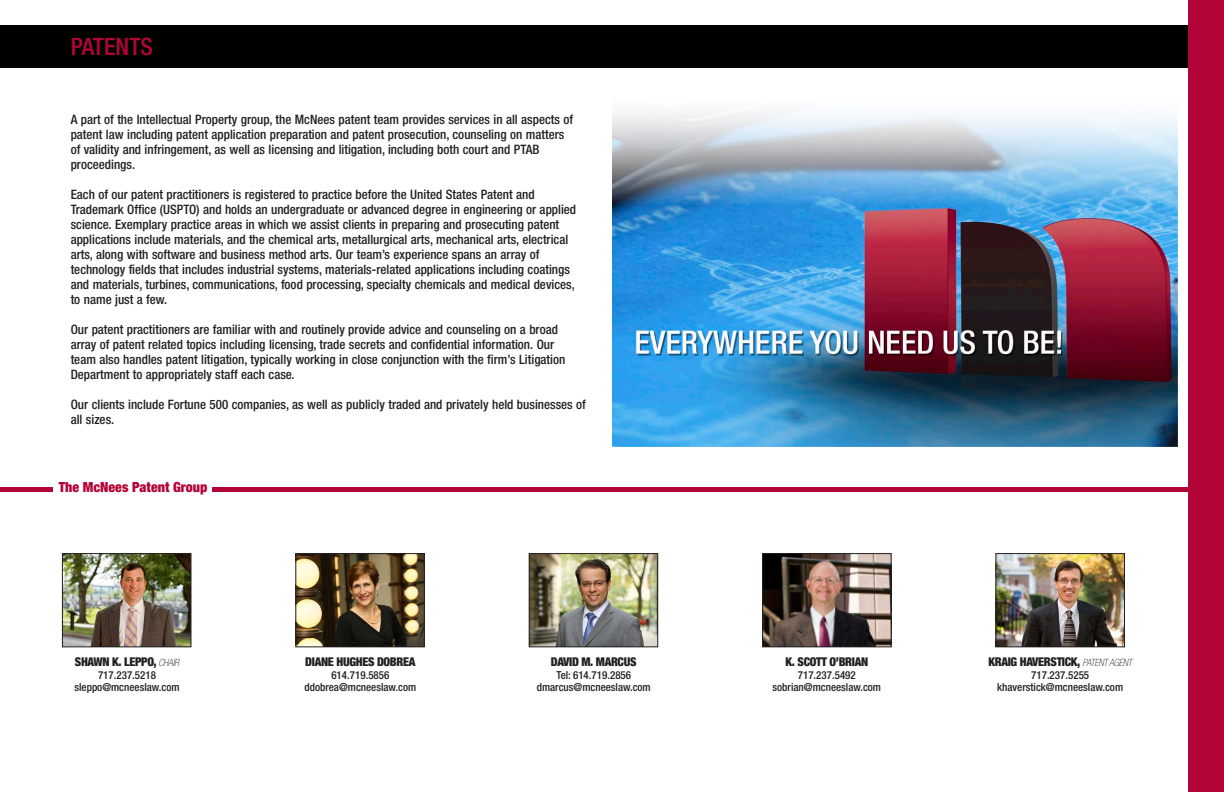
<style>
.page{position:relative;width:1224px;height:792px;background:#fff}
.page>*{position:absolute;margin:0;border:0;box-sizing:border-box;transform-origin:0 0}
.t1{font:500 condensed 24px "Helvetica Neue";color:#b30437}
.t2{font:900 condensed 14px "Helvetica Neue";color:#b30437}
.t3{font:500 condensed 13px/15px "Helvetica Neue";color:#231f20}
.Bio_-_phone__email{font:900 condensed 12px "Helvetica Neue";letter-spacing:-.025em;color:#231f20}
.Bio_-_phone__email-2{font:500 condensed 11px "Helvetica Neue";color:#231f20}
.s1{font-weight:100;font-style:italic;font-size:10px}
</style>
<div class="page">
<img style="left:612px;top:113px;width:565px;height:333px">
<hr style="left:213px;top:487px;width:572px;height:4px;background:#b30437">
<hr style="left:784px;top:487px;width:440px;height:4px;background:#b30437">
<hr style="left:1px;top:487px;width:52px;height:4px;background:#b30437">
<div style="left:0;top:25px;width:1224px;height:43px;background:#000001"></div>
<div style="left:1188px;top:0;width:36px;height:792px;background:#b30437"></div>
<img style="left:297px;top:555px;width:126px;height:90px">
<div style="left:295px;top:553px;width:130px;height:94px;border:1px solid #231f20"></div>
<img style="left:64px;top:555px;width:125px;height:90px">
<div style="left:62px;top:553px;width:129px;height:94px;border:1px solid #231f20"></div>
<img style="left:764px;top:555px;width:126px;height:90px">
<div style="left:762px;top:553px;width:130px;height:94px;border:1px solid #231f20"></div>
<img style="left:531px;top:555px;width:125px;height:90px">
<div style="left:529px;top:553px;width:129px;height:94px;border:1px solid #231f20"></div>
<img style="left:997px;top:555px;width:126px;height:90px">
<div style="left:995px;top:553px;width:130px;height:94px;border:1px solid #231f20"></div>
<p class="t1" style="left:71px;top:32px;width:84px">PATENTS</p>
<p class="t3" style="left:71px;top:112px;width:504px">A part of the Intellectual Property group, the McNees patent team provides services in all aspects of patent law including patent application preparation and patent prosecution, counseling on matters of validity and infringement, as well as licensing and litigation, including both court and PTAB proceedings.</p>
<p class="t3" style="left:71px;top:187px;width:507px">Each of our patent practitioners is registered to practice before the United States Patent and Trademark Office (USPTO) and holds an undergraduate or advanced degree in engineering or applied science. Exemplary practice areas in which we assist clients in preparing and prosecuting patent applications include materials, and the chemical arts, metallurgical arts, mechanical arts, electrical arts, along with software and business method arts. Our team’s experience spans an array of technology fields that includes industrial systems, materials-related applications including coatings and materials, turbines, communications, food processing, specialty chemicals and medical devices, to name just a few.</p>
<p class="t3" style="left:71px;top:322px;width:496px">Our patent practitioners are familiar with and routinely provide advice and counseling on a broad array of patent related topics including licensing, trade secrets and confidential information. Our team also handles patent litigation, typically working in close conjunction with the firm’s Litigation Department to appropriately staff each case.</p>
<p class="t3" style="left:71px;top:397px;width:517px">Our clients include Fortune 500 companies, as well as publicly traded and privately held businesses of all sizes.</p>
<p class="t2" style="left:59px;top:479px;width:150px">The McNees Patent Group</p>
<p class="Bio_-_phone__email" style="left:75px;top:652px;width:106px">SHAWN K. LEPPO, <span class="s1">CHAIR</span></p>
<p class="Bio_-_phone__email-2" style="left:98px;top:668px;width:60px">717.237.5218</p>
<p class="Bio_-_phone__email-2" style="left:74px;top:681px;width:107px">sleppo@mcneeslaw.com</p>
<p class="Bio_-_phone__email" style="left:305px;top:652px;width:112px">DIANE HUGHES DOBREA</p>
<p class="Bio_-_phone__email-2" style="left:331px;top:668px;width:60px">614.719.5856</p>
<p class="Bio_-_phone__email-2" style="left:305px;top:681px;width:113px">ddobrea@mcneeslaw.com</p>
<p class="Bio_-_phone__email" style="left:551px;top:652px;width:87px">DAVID M. MARCUS</p>
<p class="Bio_-_phone__email-2" style="left:556px;top:668px;width:76px">Tel: 614.719.2856</p>
<p class="Bio_-_phone__email-2" style="left:537px;top:681px;width:115px">dmarcus@mcneeslaw.com</p>
<p class="Bio_-_phone__email" style="left:786px;top:652px;width:84px">K. SCOTT O’BRIAN</p>
<p class="Bio_-_phone__email-2" style="left:798px;top:668px;width:60px">717.237.5492</p>
<p class="Bio_-_phone__email-2" style="left:773px;top:681px;width:110px">sobrian@mcneeslaw.com</p>
<p class="Bio_-_phone__email" style="left:988px;top:652px;width:145px">KRAIG HAVERSTICK, <span class="s1">PATENT AGENT</span></p>
<p class="Bio_-_phone__email-2" style="left:1031px;top:668px;width:60px">717.237.5255</p>
<p class="Bio_-_phone__email-2" style="left:997px;top:681px;width:127px">khaverstick@mcneeslaw.com</p>
</div>
